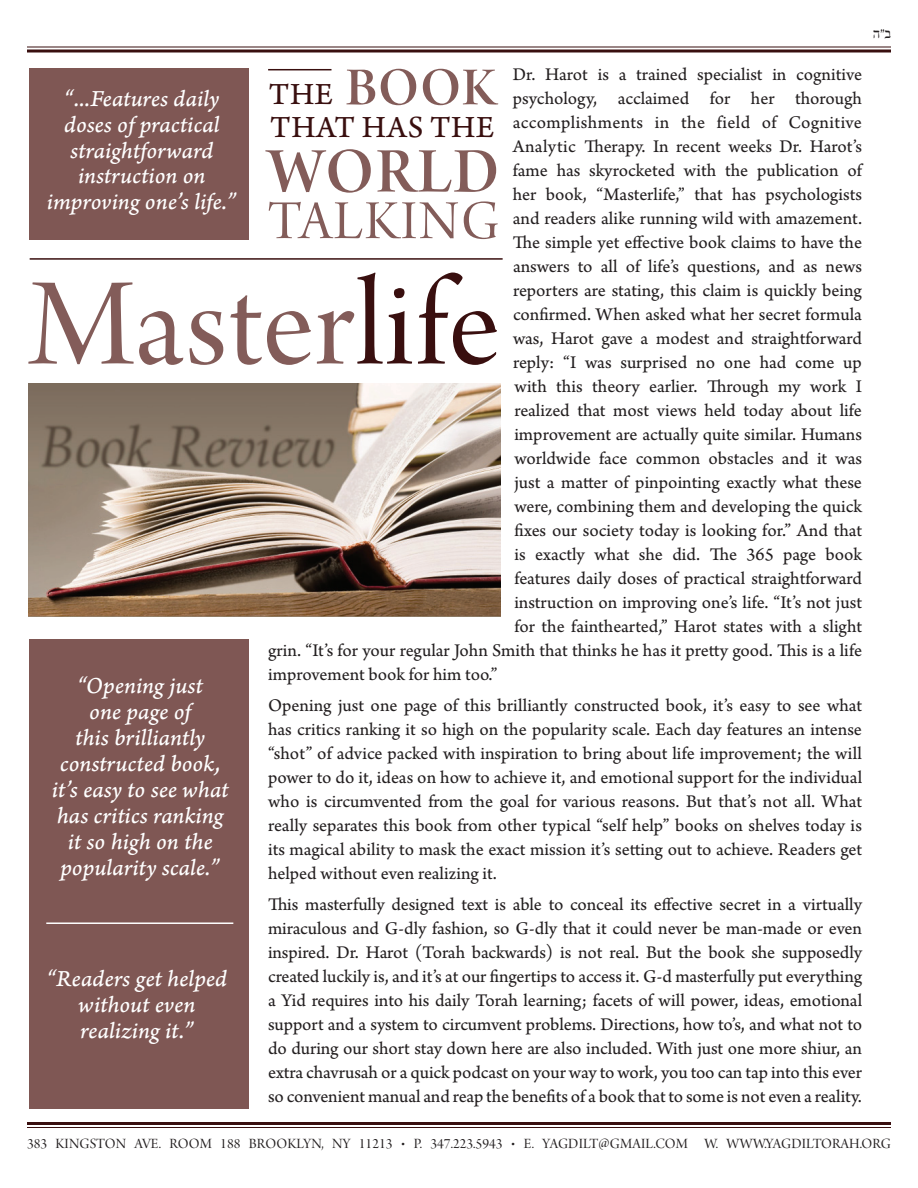
<style>
.page{position:relative;width:918px;height:1188px;background:#fff}
.page>*{position:absolute;margin:0;border:0;box-sizing:border-box;transform-origin:0 0}
.t1{font:132px "Arno Pro Display";letter-spacing:.01em;color:#835c59}
.t2{font:67.95px "Arno Pro Smbd Display";letter-spacing:.025em;color:#835c59}
.t3{font:58.2px "Arno Pro Display";letter-spacing:.035em;color:#835c59}
.t4{font:57px "Arno Pro Smbd Display";color:#835c59}
.t5{font:32.4px "Arno Pro Sm Text";color:#390f0f}
.t6{font:24px/26px "Arno Pro Italic Caption";letter-spacing:-.005em;color:#fff;text-align:center}
.t7{font:18.75px/24px "Arno Pro Sm Text";color:#231f20;text-align:justify}
.t8{font:18.75px "Arno Pro Sm Text";letter-spacing:.02em;color:#231f20}
.t9{font:15px "Arno Pro Display";letter-spacing:.005em;color:#231f20}
.t10{font:15px "Livorna";color:#231f20}
.s1{color:#390f0f}
</style>
<div class="page">
<img style="left:28px;top:384px;width:472px;height:233px">
<hr style="left:27px;top:46px;width:864px;height:2px;background:#390f0f">
<hr style="left:27px;top:50px;width:864px;height:2px;background:#390f0f">
<hr style="left:27px;top:1122px;width:864px;height:3px;background:#390f0f">
<hr style="left:27px;top:1127px;width:864px;height:1px;background:#390f0f">
<div style="left:29px;top:68px;width:220px;height:171px;background:#7f5754"></div>
<div style="left:29px;top:639px;width:220px;height:470px;background:#7f5754"></div>
<hr style="left:30px;top:258px;width:473px;height:2px;background:#390f0f">
<hr style="left:268px;top:69px;width:64px;height:1px;background:#390f0f">
<hr style="left:46px;top:922px;width:187px;height:2px;background:#fff">
<p class="t10" style="left:873px;top:27px;width:19px">ב״ה</p>
<p class="t6" style="left:47px;top:86px;width:191px">“...Features daily doses ofpractical straightforward instruction on improving one s’ life “.</p>
<h3 class="t5" style="left:269px;top:76px;width:43px">The</h3>
<h3 class="t4" style="left:346px;top:56px;width:152px">BOOK</h3>
<h3 class="t5" style="left:270px;top:108px;width:22px">that</h3>
<h3 class="t5" style="left:362px;top:108px;width:21px">has</h3>
<h3 class="t5" style="left:430px;top:108px;width:22px">the</h3>
<h2 class="t2" style="left:268px;top:134px;width:233px">WORLD</h2>
<h3 class="t3" style="left:268px;top:189px;width:233px">TALKING</h3>
<h1 class="t1" style="left:28px;top:252px;width:473px">MASTER<span class="s1">LIFE</span></h1>
<p class="t7" style="left:513px;top:63px;width:24px">Dr.</p>
<p class="t7" style="left:545px;top:63px;width:44px">Harot</p>
<p class="t7" style="left:598px;top:63px;width:13px">is</p>
<p class="t7" style="left:619px;top:63px;width:9px">a</p>
<p class="t7" style="left:636px;top:63px;width:53px">trained</p>
<p class="t7" style="left:697px;top:63px;width:67px">specialist</p>
<p class="t7" style="left:772px;top:63px;width:16px">in</p>
<p class="t7" style="left:796px;top:63px;width:67px">cognitive</p>
<p class="t7" style="left:513px;top:87px;width:86px">psychology,</p>
<p class="t7" style="left:618px;top:87px;width:73px">acclaimed</p>
<p class="t7" style="left:710px;top:87px;width:22px">for</p>
<p class="t7" style="left:751px;top:87px;width:25px">her</p>
<p class="t7" style="left:795px;top:87px;width:68px">thorough</p>
<p class="t8" style="left:513px;top:112px;width:132px">accomplishments</p>
<p class="t7" style="left:513px;top:135px;width:351px">Analytic Therapy. In recent weeks Dr. Harot s’</p>
<p class="t7" style="left:848px;top:159px;width:16px">of</p>
<p class="t7" style="left:681px;top:111px;width:25px">the</p>
<p class="t7" style="left:717px;top:111px;width:35px">field</p>
<p class="t7" style="left:762px;top:111px;width:16px">of</p>
<p class="t8" style="left:788px;top:112px;width:75px">Cognitive</p>
<p class="t7" style="left:655px;top:111px;width:16px">in</p>
<p class="t7" style="left:513px;top:159px;width:37px">fame</p>
<p class="t7" style="left:557px;top:159px;width:25px">has</p>
<p class="t7" style="left:589px;top:159px;width:87px">skyrocketed</p>
<p class="t7" style="left:684px;top:159px;width:34px">with</p>
<p class="t7" style="left:725px;top:159px;width:25px">the</p>
<p class="t7" style="left:757px;top:159px;width:83px">publication</p>
<p class="t7" style="left:513px;top:183px;width:25px">her</p>
<p class="t7" style="left:513px;top:207px;width:351px">and readers alike running wild with amazement.</p>
<p class="t7" style="left:513px;top:231px;width:351px">The simple yet effective book claims to have the</p>
<p class="t7" style="left:513px;top:255px;width:351px">answers to all of lifes’ questions, and as news</p>
<p class="t7" style="left:513px;top:279px;width:351px">reporters are stating, this claim is quickly being</p>
<p class="t7" style="left:513px;top:303px;width:351px">confirmed. When asked what her secret formula</p>
<p class="t7" style="left:513px;top:327px;width:351px">was, Harot gave a modest and straightforward</p>
<p class="t7" style="left:843px;top:351px;width:20px">up</p>
<p class="t7" style="left:546px;top:183px;width:43px">book,</p>
<p class="t7" style="left:597px;top:183px;width:90px">“Masterlife” ,</p>
<p class="t7" style="left:694px;top:183px;width:30px">that</p>
<p class="t7" style="left:732px;top:183px;width:25px">has</p>
<p class="t7" style="left:766px;top:183px;width:98px">psychologists</p>
<p class="t7" style="left:513px;top:351px;width:43px">reply:</p>
<p class="t7" style="left:563px;top:351px;width:15px">“I</p>
<p class="t7" style="left:621px;top:351px;width:68px">surprised</p>
<p class="t7" style="left:760px;top:351px;width:28px">had</p>
<p class="t7" style="left:696px;top:351px;width:20px">no</p>
<p class="t7" style="left:724px;top:351px;width:28px">one</p>
<p class="t7" style="left:585px;top:351px;width:28px">was</p>
<p class="t7" style="left:795px;top:351px;width:41px">come</p>
<p class="t6" style="left:52px;top:674px;width:178px">“Opening just<br>one page of<br>this brilliantly constructed book,<br>s’i t easy to see what has critics ranking<br>soit high on the popularity scale “.</p>
<p class="t6" style="left:47px;top:967px;width:182px">“Readers get helped without even realizing “.i t</p>
<p class="t7" style="left:707px;top:375px;width:63px">Through</p>
<p class="t7" style="left:514px;top:375px;width:34px">with</p>
<p class="t7" style="left:514px;top:399px;width:349px">realized that most views held today about life</p>
<p class="t7" style="left:514px;top:423px;width:349px">improvement are actually quite similar. Humans</p>
<p class="t7" style="left:514px;top:447px;width:349px">worldwide face common obstacles and it was</p>
<p class="t7" style="left:514px;top:471px;width:349px">just a matter of pinpointing exactly what these</p>
<p class="t7" style="left:514px;top:495px;width:349px">were, combining them and developing the quick</p>
<p class="t7" style="left:514px;top:519px;width:349px">fixes our society today is looking for” . And that</p>
<p class="t7" style="left:826px;top:543px;width:38px">book</p>
<p class="t7" style="left:556px;top:375px;width:28px">this</p>
<p class="t7" style="left:592px;top:375px;width:49px">theory</p>
<p class="t7" style="left:649px;top:375px;width:50px">earlier.</p>
<p class="t7" style="left:810px;top:375px;width:38px">work</p>
<p class="t7" style="left:856px;top:375px;width:8px">I</p>
<p class="t7" style="left:778px;top:375px;width:24px">my</p>
<p class="t7" style="left:710px;top:543px;width:29px">The</p>
<p class="t7" style="left:535px;top:543px;width:51px">exactly</p>
<p class="t7" style="left:594px;top:543px;width:37px">what</p>
<p class="t7" style="left:639px;top:543px;width:26px">she</p>
<p class="t7" style="left:672px;top:543px;width:29px">did.</p>
<p class="t7" style="left:747px;top:543px;width:29px">365</p>
<p class="t7" style="left:514px;top:543px;width:13px">is</p>
<p class="t7" style="left:514px;top:567px;width:349px">features daily doses of practical straightforward</p>
<p class="t7" style="left:514px;top:591px;width:349px">instruction on improving ones’ life “. It s’ not just</p>
<p class="t7" style="left:514px;top:615px;width:349px">for the fainthearted” , Harot states with a slight</p>
<p class="t7" style="left:268px;top:639px;width:596px">grin “. It s’ for your regular John Smith that thinks he has it pretty good. This is a life</p>
<p class="t7" style="left:268px;top:663px;width:231px">improvement book for him too“.</p>
<p class="t7" style="left:268px;top:694px;width:596px">Opening just one page of this brilliantly constructed book s’i t, easy to see what has critics ranking it so high on the popularity scale. Each day features an intense “shot” of advice packed with inspiration to bring about life improvement; the will power to do ,i t ideas on how to achieve ,i t and emotional support for the individual who is circumvented from the goal for various reasons. But that s’ not all. What really separates this book from other typical “self help” books on shelves today is its magical ability to mask the exact mission s’i t setting out to achieve. Readers get helped without even realizing .i t</p>
<p class="t7" style="left:268px;top:893px;width:596px">This masterfully designed text is able to conceal its effective secret in a virtually miraculous and G-dly fashion, so G-dly that it could never be man-made or even inspired. Dr. Harot (Torah backwards) is not real. But the book she supposedly created luckily ,i s and a ts’i t our fingertips to access G.i t d- masterfully put everything a Yid requires into his daily Torah learning; facets of will power, ideas, emotional support and a system to circumvent problems. Directions, how to ,s’ and what not to do during our short stay down here are also included. With just one more shiur, an extra chavrusah or a quick podcast on your way to work, you too can tap into this ever so convenient manual and reap the benefits of a book that to some is not even a reality.</p>
<p class="t7" style="left:783px;top:543px;width:34px">page</p>
<p class="t9" style="left:27px;top:1135px;width:22px">383</p>
<p class="t9" style="left:56px;top:1135px;width:72px">KINGSTON</p>
<p class="t9" style="left:135px;top:1135px;width:28px">AVE.</p>
<p class="t9" style="left:169px;top:1135px;width:44px">ROOM</p>
<p class="t9" style="left:220px;top:1135px;width:22px">188</p>
<p class="t9" style="left:249px;top:1135px;width:94px">BROOKLYN NY,</p>
<p class="t9" style="left:359px;top:1135px;width:35px">11213</p>
<p class="t9" style="left:401px;top:1135px;width:6px">•</p>
<p class="t9" style="left:414px;top:1135px;width:10px">.P</p>
<p class="t9" style="left:430px;top:1135px;width:74px">347.223.5943</p>
<p class="t9" style="left:511px;top:1135px;width:6px">•</p>
<p class="t9" style="left:524px;top:1135px;width:12px">.E</p>
<p class="t9" style="left:542px;top:1135px;width:147px">YAGDILT@GMAIL.COM</p>
<p class="t9" style="left:764px;top:1135px;width:128px">.YAGDILTORAH.ORG</p>
<p class="t9" style="left:704px;top:1135px;width:37px">W WWW.</p>
</div>
